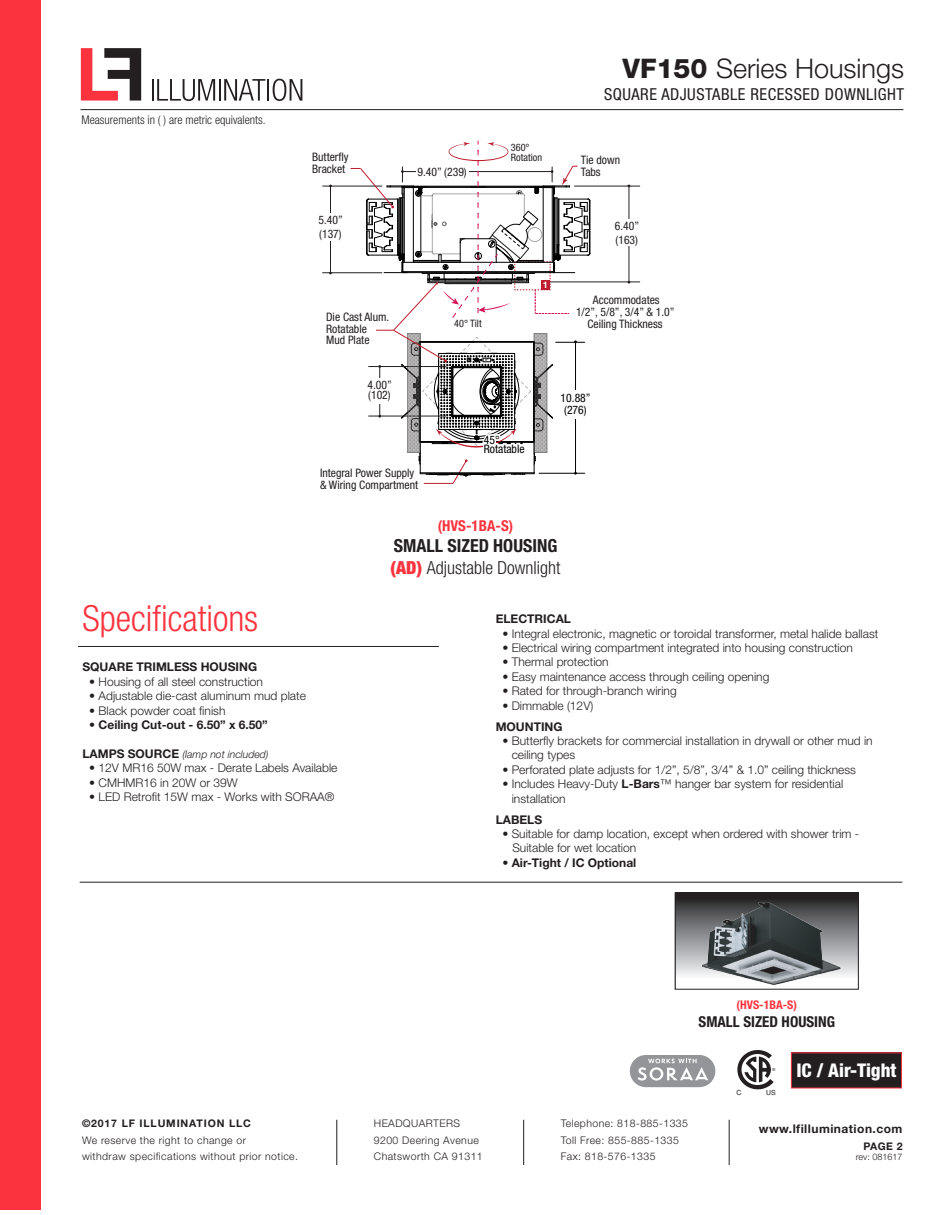
<style>
.page{position:relative;width:945px;height:1215px;background:#fff}
.page>*{position:absolute;margin:0;border:0;box-sizing:border-box;transform-origin:0 0}
.t1{font:300 condensed 36px "Helvetica Neue LT Std";color:#fb333e}
.t2{font:300 27px "Helvetica Neue LT Std";color:#231f20}
.t3{font:800 condensed 18.9px "Helvetica Neue LT Std";color:#fff}
.t4{font:300 condensed 18px "Helvetica Neue LT Std";color:#231f20}
.t5{font:700 condensed 18px "Helvetica Neue LT Std";color:#231f20}
.t6{font:condensed 16.5px "Helvetica Neue LT Std";letter-spacing:.03em;color:#231f20}
.t7{font:700 condensed 15px "Helvetica Neue LT Std";color:#231f20}
.t8{font:700 condensed 15px "Helvetica Neue LT Std";color:#fb333e}
.t9{font:300 12px/14.4px "Helvetica Neue LT Std";color:#231f20}
.t10{font:700 12px "Helvetica Neue LT Std";color:#231f20}
.t11{font:300 condensed 12px "Helvetica Neue LT Std";color:#231f20}
.t12{font:700 12px "Helvetica Neue LT Std";letter-spacing:.04em;color:#231f20}
.t13{font:700 condensed 12px "Helvetica Neue LT Std";color:#fb333e}
.t14{font:condensed 11.7px/11.7px "Helvetica Neue LT Std";color:#231f20}
.t15{font:condensed 11.7px/11.7px "Helvetica Neue LT Std";color:#000;text-align:center}
.t16{font:300 10.5px "Helvetica Neue LT Std";letter-spacing:.04em;color:#231f20}
.t17{font:italic 300 10.5px "Helvetica Neue LT Std";color:#231f20}
.t18{font:700 10.5px "Helvetica Neue LT Std";letter-spacing:.08em;color:#231f20}
.t19{font:condensed 10.2px/10.2px "Helvetica Neue LT Std";color:#231f20}
.t20{font:700 9.15px "Helvetica Neue LT Std";color:#fff}
.t21{font:300 9px "Helvetica Neue LT Std";color:#231f20}
.t22{font:7.05px "Helvetica";color:#231f20}
.t23{font:italic 4.05px "Helvetica Neue LT Std";color:#231f20}
.t24{font:900 condensed 3.6px "Helvetica Neue LT Std";color:#000}
.s1{font-weight:800}
.s2{font-weight:900;color:#fb333e}
.s3{font-weight:300}
.s4{font-weight:700;font-style:normal;font-size:12px}
.s5{font-weight:700}
.s6{color:#fff}
</style>
<div class="page">
<div style="left:0;top:0;width:40px;height:1209px;background:#fb333e"></div>
<hr style="left:337px;top:1120px;width:1px;height:45px;background:#231f20">
<hr style="left:523px;top:1120px;width:1px;height:45px;background:#231f20">
<hr style="left:729px;top:1120px;width:1px;height:45px;background:#231f20">
<hr style="left:152px;top:79px;width:2px;height:22px;background:#231f20">
<svg style="left:157px;top:79px;width:58px;height:22px"></svg>
<hr style="left:219px;top:79px;width:2px;height:22px;background:#231f20">
<svg style="left:224px;top:79px;width:41px;height:22px"></svg>
<hr style="left:267px;top:79px;width:2px;height:22px;background:#231f20">
<svg style="left:273px;top:79px;width:29px;height:22px"></svg>
<svg style="left:81px;top:48px;width:60px;height:53px"></svg>
<hr style="left:80px;top:882px;width:822px;height:1px;background:#231f20">
<hr style="left:78px;top:646px;width:361px;height:1px;background:#231f20">
<hr style="left:80px;top:109px;width:823px;height:1px;background:#231f20">
<hr style="left:549px;top:282px;width:91px;height:1px;background:#231f20">
<hr style="left:629px;top:186px;width:1px;height:96px;background:#231f20">
<hr style="left:574px;top:186px;width:66px;height:1px;background:#231f20">
<div style="left:610px;top:219px;width:34px;height:26px;background:#fff"></div>
<hr style="left:323px;top:273px;width:59px;height:1px;background:#231f20">
<hr style="left:330px;top:186px;width:1px;height:87px;background:#231f20">
<hr style="left:323px;top:186px;width:59px;height:1px;background:#231f20">
<div style="left:313px;top:213px;width:35px;height:28px;background:#fff"></div>
<svg style="left:351px;top:141px;width:240px;height:343px"></svg>
<svg style="left:737px;top:1050px;width:37px;height:39px"></svg>
<div style="left:791px;top:1053px;width:111px;height:35px;background:#231f20"></div>
<div style="left:675px;top:893px;width:183px;height:96px;background:linear-gradient(to bottom,#1f1f21,#fff)"></div>
<img style="left:696px;top:895px;width:150px;height:92px">
<div style="left:675px;top:893px;width:184px;height:96px;border:1px solid #231f20"></div>
<div style="left:630px;top:1055px;width:85px;height:32px;background:#939598;border-radius:16px"></div>
<svg style="left:638px;top:1059px;width:70px;height:22px"></svg>
<p class="t11" style="left:82px;top:113px;width:186px">Measurements in ( ) are metric equivalents.</p>
<p class="t2" style="left:623px;top:52px;width:283px"><span class="s1">VF150</span> Series Housings</p>
<p class="t6" style="left:604px;top:85px;width:302px">SQUARE ADJUSTABLE RECESSED DOWNLIGHT</p>
<p class="t14" style="left:312px;top:151px;width:38px">Butterfly<br>Bracket</p>
<p class="t14" style="left:417px;top:166px;width:51px">9.40” (239)</p>
<p class="t19" style="left:511px;top:142px;width:33px">360°<br>Rotation</p>
<p class="t14" style="left:581px;top:154px;width:41px">Tie down<br>Tabs</p>
<p class="t14" style="left:319px;top:213px;width:26px;line-height:14.1px">5.40” (137)</p>
<p class="t14" style="left:326px;top:311px;width:65px">Die Cast Alum.<br>Rotatable<br>Mud Plate</p>
<p class="t14" style="left:368px;top:380px;width:26px;line-height:10.2px">4.00” (102)</p>
<p class="t14" style="left:320px;top:467px;width:100px">Integral Power Supply &amp; Wiring Compartment</p>
<p class="t19" style="left:454px;top:318px;width:29px">40° Tilt</p>
<p class="t24" style="left:485px;top:358px;width:5px">1”</p>
<p class="t15" style="left:484px;top:435px;width:42px;line-height:8.7px;text-align:left">45°<br>Rotatable</p>
<p class="t20" style="left:543px;top:279px;width:7px">1</p>
<p class="t14" style="left:615px;top:219px;width:26px;line-height:14.1px">6.40” (163)</p>
<p class="t14" style="left:576px;top:294px;width:100px;text-align:center">Accommodates<br>1/2”, 5/8”, 3/4” &amp; 1.0”<br>Ceiling Thickness</p>
<p class="t15" style="left:561px;top:392px;width:32px">10.88” (276)</p>
<p class="t8" style="left:438px;top:516px;width:77px">(HVS-1BA-S)</p>
<p class="t5" style="left:394px;top:535px;width:165px">SMALL SIZED HOUSING</p>
<p class="t4" style="left:391px;top:557px;width:171px"><span class="s2">(AD)</span> Adjustable Downlight</p>
<p class="t1" style="left:82px;top:598px;width:177px">Specifications</p>
<p class="t10" style="left:82px;top:660px;width:176px">SQUARE TRIMLESS HOUSING</p>
<p class="t9" style="left:89px;top:674px;width:175px">• Housing of all steel construction</p>
<p class="t9" style="left:89px;top:688px;width:218px">• Adjustable die-cast aluminum mud plate</p>
<p class="t9" style="left:89px;top:703px;width:138px">• Black powder coat finish</p>
<p class="t10" style="left:89px;top:717px;width:180px"><span class="s3">•</span> Ceiling Cut-out - 6.50” x 6.50”</p>
<p class="t17" style="left:82px;top:748px;width:188px"><span class="s4">LAMPS SOURCE</span> (lamp not included)</p>
<p class="t9" style="left:89px;top:760px;width:250px">• 12V MR16 50W max - Derate Labels Available</p>
<p class="t9" style="left:89px;top:775px;width:150px">• CMHMR16 in 20W or 39W</p>
<p class="t9" style="left:89px;top:789px;width:247px">• LED Retrofit 15W max - Works with SORAA®</p>
<p class="t10" style="left:496px;top:612px;width:77px">ELECTRICAL</p>
<p class="t9" style="left:502px;top:626px;width:377px">• Integral electronic, magnetic or toroidal transformer, metal halide ballast</p>
<p class="t9" style="left:502px;top:640px;width:352px">• Electrical wiring compartment integrated into housing construction</p>
<p class="t9" style="left:502px;top:655px;width:108px">• Thermal protection</p>
<p class="t9" style="left:502px;top:669px;width:268px">• Easy maintenance access through ceiling opening</p>
<p class="t9" style="left:502px;top:683px;width:176px">• Rated for through-branch wiring</p>
<p class="t9" style="left:502px;top:698px;width:92px">• Dimmable (12V)</p>
<p class="t10" style="left:496px;top:719px;width:68px">MOUNTING</p>
<p class="t9" style="left:512px;top:733px;width:362px;text-indent:-9px">• Butterfly brackets for commercial installation in drywall or other mud in ceiling types</p>
<p class="t9" style="left:502px;top:762px;width:355px">• Perforated plate adjusts for 1/2”, 5/8”, 3/4” &amp; 1.0” ceiling thickness</p>
<p class="t9" style="left:502px;top:776px;width:342px">• Includes Heavy-Duty <span class="s5">L-Bars</span>™ hanger bar system for residential</p>
<p class="t9" style="left:502px;top:791px;width:65px"><span class="s6">•</span> installation</p>
<p class="t10" style="left:496px;top:812px;width:48px">LABELS</p>
<p class="t9" style="left:502px;top:826px;width:358px">• Suitable for damp location, except when ordered with shower trim -</p>
<p class="t9" style="left:512px;top:841px;width:125px">Suitable for wet location</p>
<p class="t10" style="left:502px;top:855px;width:135px">• Air-Tight / IC Optional</p>
<p class="t18" style="left:82px;top:1117px;width:170px">©2017 LF ILLUMINATION LLC</p>
<p class="t16" style="left:82px;top:1134px;width:166px">We reserve the right to change or</p>
<p class="t16" style="left:82px;top:1150px;width:218px">withdraw specifications without prior notice.</p>
<p class="t16" style="left:374px;top:1117px;width:88px">HEADQUARTERS</p>
<p class="t16" style="left:374px;top:1134px;width:107px">9200 Deering Avenue</p>
<p class="t16" style="left:374px;top:1150px;width:110px">Chatsworth CA 91311</p>
<p class="t16" style="left:561px;top:1117px;width:129px">Telephone: 818-885-1335</p>
<p class="t16" style="left:561px;top:1134px;width:120px">Toll Free: 855-885-1335</p>
<p class="t16" style="left:561px;top:1150px;width:96px">Fax: 818-576-1335</p>
<p class="t13" style="left:737px;top:997px;width:62px">(HVS-1BA-S)</p>
<p class="t7" style="left:699px;top:1012px;width:138px">SMALL SIZED HOUSING</p>
<p class="t3" style="left:796px;top:1059px;width:102px">IC / Air-Tight</p>
<p class="t23" style="left:772px;top:1067px;width:5px">®</p>
<p class="t22" style="left:736px;top:1088px;width:7px">C</p>
<p class="t22" style="left:766px;top:1088px;width:11px">US</p>
<p class="t12" style="left:759px;top:1121px;width:145px">www.lfillumination.com</p>
<p class="t18" style="left:863px;top:1139px;width:41px">PAGE 2</p>
<p class="t21" style="left:856px;top:1152px;width:48px">rev: 081617</p>
</div>
